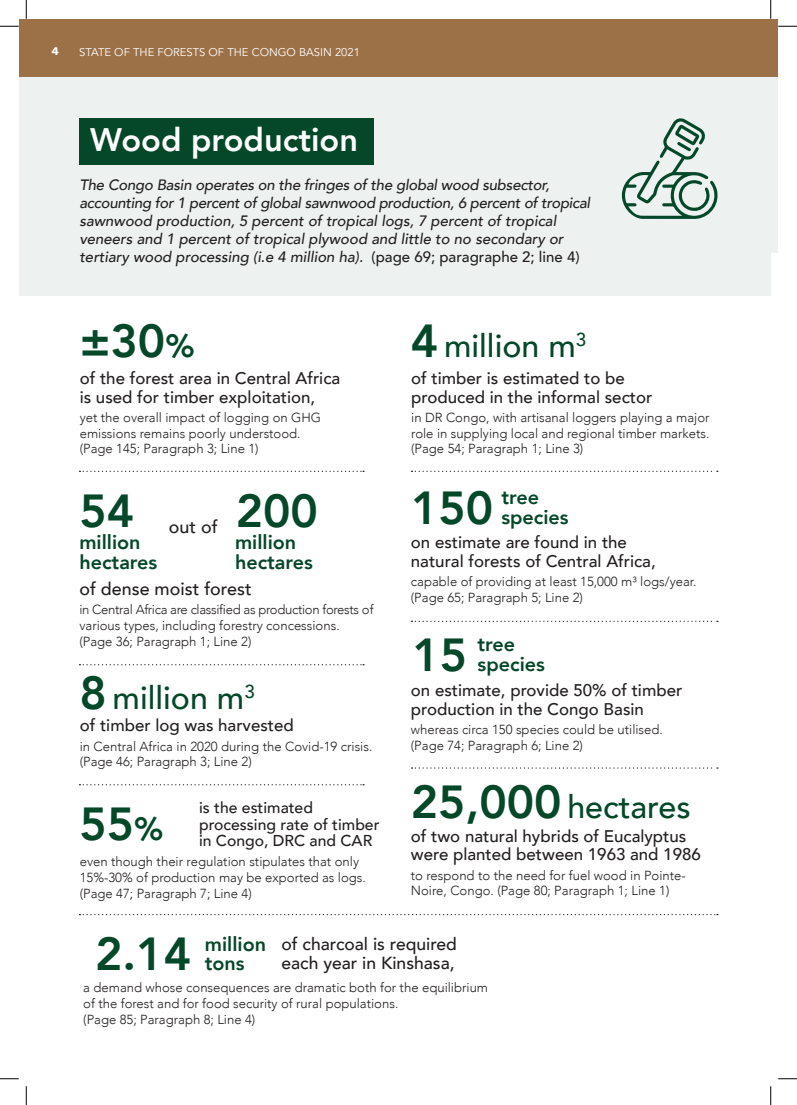
<style>
.page{position:relative;width:797px;height:1105px;background:#fff}
.page>*{position:absolute;margin:0;border:0;box-sizing:border-box;transform-origin:0 0}
.Body_Copy{font:800 46.25px "Avenir";color:#054729}
.Heading_1_b{font:800 32.5px "Avenir";color:#fff}
.Body_Copy-2{font:500 32.12px "Avenir";color:#054729}
.Body_Copy-3{font:800 19.75px/19.6px "Avenir";color:#054729}
.Body_Text{font:500 17.88px "Avenir";color:#231f20}
.Body_Text-2{font:500 17.5px "Avenir";color:#231f20}
.Body_Text-3{font:500 16.88px/18.8px "Avenir";color:#231f20}
.Body_Text-4{font:500 15.75px/16.5px "Avenir";color:#231f20}
.Body_Text-5{font:italic 500 15px/18px "Avenir";color:#231f20}
.Body_Text-6{font:300 13.12px/15.8px "Avenir";color:#231f20}
.t1{font:700 12.5px "Baloo 2";color:#fff}
.t2{font:11.25px "Avenir";color:#fff}
.s1{font-style:normal}
.s2{font-size:32.12px}
.s3{font-weight:800;font-size:46.25px}
</style>
<div class="page">
<div style="left:19px;top:69px;width:751px;height:227px;background:#edf2f0"></div>
<div style="left:770px;top:69px;width:7px;height:184px;background:#edf2f0"></div>
<div style="left:19px;top:19px;width:758px;height:58px;background:#9d7147"></div>
<div style="left:79px;top:118px;width:294px;height:47px;background:#054729"></div>
<svg style="left:79px;top:471px;width:285px;height:1px"></svg>
<svg style="left:411px;top:471px;width:307px;height:1px"></svg>
<svg style="left:411px;top:621px;width:307px;height:1px"></svg>
<svg style="left:411px;top:767px;width:307px;height:2px"></svg>
<svg style="left:79px;top:664px;width:285px;height:1px"></svg>
<svg style="left:79px;top:784px;width:285px;height:1px"></svg>
<svg style="left:79px;top:914px;width:639px;height:1px"></svg>
<svg style="left:622px;top:118px;width:96px;height:101px"></svg>
<svg style="left:0;top:25px;width:19px;height:2px"></svg>
<svg style="left:778px;top:25px;width:19px;height:2px"></svg>
<svg style="left:0;top:1078px;width:19px;height:1px"></svg>
<svg style="left:778px;top:1078px;width:19px;height:1px"></svg>
<svg style="left:25px;top:0;width:2px;height:19px"></svg>
<svg style="left:25px;top:1086px;width:2px;height:19px"></svg>
<svg style="left:770px;top:0;width:1px;height:19px"></svg>
<svg style="left:770px;top:1086px;width:1px;height:19px"></svg>
<p class="t1" style="left:51px;top:44px;width:9px">4</p>
<p class="t2" style="left:79px;top:46px;width:282px">STATE OF THE FORESTS OF THE CONGO BASIN 2021</p>
<p class="Heading_1_b" style="left:90px;top:114px;width:269px">Wood production</p>
<p class="Body_Text-5" style="left:79px;top:176px;width:512px">The Congo Basin operates on the fringes of the global wood subsector, accounting for 1 percent of global sawnwood production, 6 percent of tropical sawnwood production, 5 percent of tropical logs, 7 percent of tropical veneers and 1 percent of tropical plywood and little to no secondary or tertiary wood processing (i.e 4 million ha). <span class="s1">(page 69; paragraphe 2; line 4)</span></p>
<p class="Body_Copy" style="left:80px;top:305px;width:116px">±30<span class="s2">%</span></p>
<p class="Body_Text-3" style="left:80px;top:368px;width:262px">of the forest area in Central Africa is used for timber exploitation,</p>
<p class="Body_Text-6" style="left:80px;top:410px;width:243px">yet the overall impact of logging on GHG emissions remains poorly understood. (Page 145; Paragraph 3; Line 1)</p>
<p class="Body_Copy" style="left:79px;top:474px;width:56px">54</p>
<p class="Body_Copy-2" style="left:411px;top:318px;width:177px"><span class="s3">4</span> million m<sup>3</sup></p>
<p class="Body_Text-3" style="left:411px;top:368px;width:243px">of timber is estimated to be produced in the informal sector</p>
<p class="Body_Text-6" style="left:411px;top:410px;width:300px;text-align:justify">in DR Congo, with artisanal loggers playing a major role in supplying local and regional timber markets. (Page 54; Paragraph 1; Line 3)</p>
<p class="Body_Copy" style="left:411px;top:472px;width:84px">150</p>
<p class="Body_Copy-3" style="left:501px;top:488px;width:69px">tree species</p>
<p class="Body_Copy" style="left:236px;top:474px;width:84px">200</p>
<p class="Body_Copy-3" style="left:235px;top:532px;width:79px">million hectares</p>
<p class="Body_Text-3" style="left:411px;top:532px;width:246px">on estimate are found in the natural forests of Central Africa,</p>
<p class="Body_Text-6" style="left:411px;top:574px;width:287px">capable of providing at least 15,000 m³ logs/year. (Page 65; Paragraph 5; Line 2)</p>
<p class="Body_Text" style="left:169px;top:512px;width:50px">out of</p>
<p class="Body_Copy-3" style="left:79px;top:532px;width:79px">million hectares</p>
<p class="Body_Text" style="left:79px;top:573px;width:174px">of dense moist forest</p>
<p class="Body_Text-6" style="left:79px;top:602px;width:296px">in Central Africa are classified as production forests of various types, including forestry concessions. (Page 36; Paragraph 1; Line 2)</p>
<p class="Body_Copy" style="left:412px;top:619px;width:56px">15</p>
<p class="Body_Copy-3" style="left:477px;top:635px;width:69px">tree species</p>
<p class="Body_Copy-2" style="left:79px;top:670px;width:177px"><span class="s3">8</span> million m<sup>3</sup></p>
<p class="Body_Text-3" style="left:80px;top:715px;width:216px">of timber log was harvested</p>
<p class="Body_Text-6" style="left:80px;top:738px;width:294px">in Central Africa in 2020 during the Covid-19 crisis. (Page 46; Paragraph 3; Line 2)</p>
<p class="Body_Text-3" style="left:411px;top:680px;width:273px">on estimate, provide 50% of timber production in the Congo Basin</p>
<p class="Body_Text-6" style="left:411px;top:722px;width:253px">whereas circa 150 species could be utilised. (Page 74; Paragraph 6; Line 2)</p>
<p class="Body_Copy-2" style="left:411px;top:779px;width:281px"><span class="s3">25,000</span> hectares</p>
<p class="Body_Text-3" style="left:411px;top:825px;width:291px">of two natural hybrids of Eucalyptus were planted between 1963 and 1986</p>
<p class="Body_Text-6" style="left:411px;top:867px;width:276px">to respond to the need for fuel wood in Pointe-<br>Noire, Congo. (Page 80; Paragraph 1; Line 1)</p>
<p class="Body_Text-2" style="left:281px;top:929px;width:177px">of charcoal is required</p>
<p class="Body_Text-4" style="left:199px;top:799px;width:182px">is the estimated processing rate of timber in Congo, DRC and CAR</p>
<p class="Body_Copy" style="left:79px;top:788px;width:85px">55<span class="s2">%</span></p>
<p class="Body_Text-6" style="left:80px;top:854px;width:288px">even though their regulation stipulates that only<br>15%-30% of production may be exported as logs. (Page 47; Paragraph 7; Line 4)</p>
<p class="Body_Copy-3" style="left:205px;top:934px;width:63px">million tons</p>
<p class="Body_Text-6" style="left:83px;top:980px;width:406px">a demand whose consequences are dramatic both for the equilibrium of the forest and for food security of rural populations.<br>(Page 85; Paragraph 8; Line 4)</p>
<p class="Body_Copy" style="left:95px;top:918px;width:97px">2.14</p>
<p class="Body_Text-2" style="left:281px;top:948px;width:175px">each year in Kinshasa,</p>
</div>
